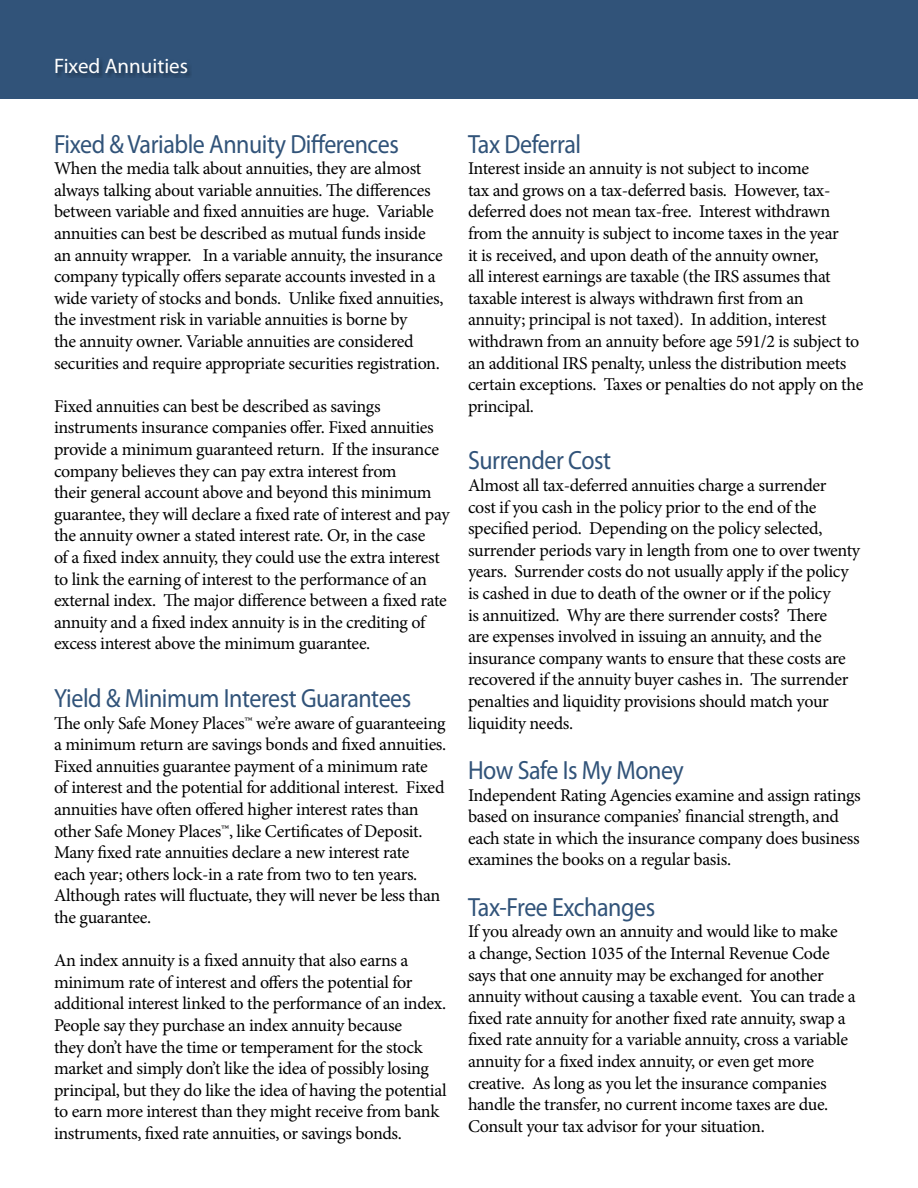
<style>
.page{position:relative;width:918px;height:1188px;background:#fff}
.page>*{position:absolute;margin:0;border:0;box-sizing:border-box;transform-origin:0 0}
.t1{font:26.4px "Myriad Pro";letter-spacing:-.02em;color:#315379;scale:.91 1}
.t2{font:21px "Myriad Pro";color:#fff}
.t3{font:18px/21.6px "Minion Pro";letter-spacing:-.02em;color:#000}
</style>
<div class="page">
<div style="left:0;top:0;width:918px;height:99px;background:#315379"></div>
<div style="left:55px;top:57px;width:137px;height:21px;background:#2d4c6f"></div>
<p class="t2" style="left:54px;top:53px;width:136px">Fixed Annuities</p>
<h1 class="t1" style="left:54px;top:128px;width:381px">Fixed &amp; Variable Annuity Differences</h1>
<p class="t3" style="left:54px;top:158px;width:391px">When the media talk about annuities, they are almost always talking about variable annuities. The differences between variable and fixed annuities are huge. Variable annuities can best be described as mutual funds inside an annuity wrapper. In a variable annuity, the insurance company typically offers separate accounts invested in a wide variety of stocks and bonds. Unlike fixed annuities, the investment risk in variable annuities is borne by<br>the annuity owner. Variable annuities are considered securities and require appropriate securities registration.</p>
<p class="t3" style="left:54px;top:395px;width:397px">Fixed annuities can best be described as savings instruments insurance companies offer. Fixed annuities provide a minimum guaranteed return. If the insurance company believes they can pay extra interest from<br>their general account above and beyond this minimum guarantee, they will declare a fixed rate of interest and pay the annuity owner a stated interest rate. Or, in the case<br>of a fixed index annuity, they could use the extra interest to link the earning of interest to the performance of an external index. The major difference between a fixed rate annuity and a fixed index annuity is in the crediting of excess interest above the minimum guarantee.</p>
<h1 class="t1" style="left:54px;top:682px;width:394px">Yield &amp; Minimum Interest Guarantees</h1>
<p class="t3" style="left:54px;top:712px;width:394px">The only Safe Money Places™ we’re aware of guaranteeing a minimum return are savings bonds and fixed annuities.<br>Fixed annuities guarantee payment of a minimum rate<br>of interest and the potential for additional interest. Fixed annuities have often offered higher interest rates than other Safe Money Places™, like Certificates of Deposit.<br>Many fixed rate annuities declare a new interest rate<br>each year; others lock-in a rate from two to ten years.<br>Although rates will fluctuate, they will never be less than the guarantee.</p>
<p class="t3" style="left:54px;top:950px;width:394px">An index annuity is a fixed annuity that also earns a minimum rate of interest and offers the potential for additional interest linked to the performance of an index.<br>People say they purchase an index annuity because<br>they don’t have the time or temperament for the stock market and simply don’t like the idea of possibly losing principal, but they do like the idea of having the potential to earn more interest than they might receive from bank instruments, fixed rate annuities, or savings bonds.</p>
<h1 class="t1" style="left:468px;top:128px;width:126px">Tax Deferral</h1>
<p class="t3" style="left:468px;top:158px;width:397px">Interest inside an annuity is not subject to income<br>tax and grows on a tax-deferred basis. However, tax&shy;deferred does not mean tax-free. Interest withdrawn from the annuity is subject to income taxes in the year<br>it is received, and upon death of the annuity owner,<br>all interest earnings are taxable (the IRS assumes that taxable interest is always withdrawn first from an annuity; principal is not taxed). In addition, interest withdrawn from an annuity before age 591/2 is subject to an additional IRS penalty, unless the distribution meets certain exceptions. Taxes or penalties do not apply on the principal.</p>
<h1 class="t1" style="left:468px;top:444px;width:159px">Surrender Cost</h1>
<p class="t3" style="left:468px;top:475px;width:394px">Almost all tax-deferred annuities charge a surrender<br>cost if you cash in the policy prior to the end of the specified period. Depending on the policy selected, surrender periods vary in length from one to over twenty years. Surrender costs do not usually apply if the policy is cashed in due to death of the owner or if the policy<br>is annuitized. Why are there surrender costs? There<br>are expenses involved in issuing an annuity, and the insurance company wants to ensure that these costs are recovered if the annuity buyer cashes in. The surrender penalties and liquidity provisions should match your liquidity needs.</p>
<h1 class="t1" style="left:468px;top:754px;width:239px">How Safe Is My Money</h1>
<p class="t3" style="left:468px;top:784px;width:394px">Independent Rating Agencies examine and assign ratings based on insurance companies’ financial strength, and each state in which the insurance company does business examines the books on a regular basis.</p>
<h1 class="t1" style="left:468px;top:891px;width:207px">Tax-Free Exchanges</h1>
<p class="t3" style="left:468px;top:921px;width:389px">If you already own an annuity and would like to make<br>a change, Section 1035 of the Internal Revenue Code says that one annuity may be exchanged for another annuity without causing a taxable event. You can trade a fixed rate annuity for another fixed rate annuity, swap a fixed rate annuity for a variable annuity, cross a variable annuity for a fixed index annuity, or even get more creative. As long as you let the insurance companies handle the transfer, no current income taxes are due.<br>Consult your tax advisor for your situation.</p>
</div>
